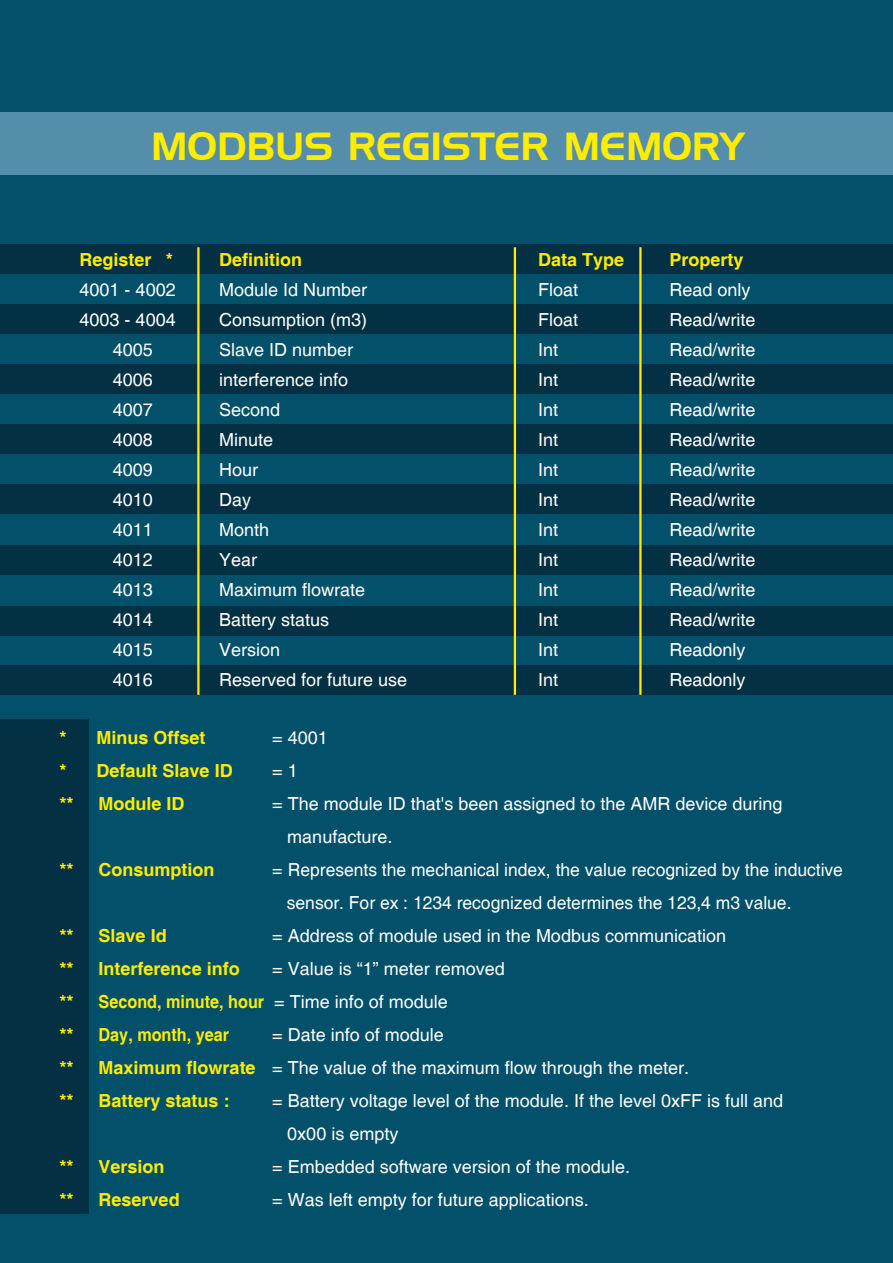
<style>
.page{position:relative;width:893px;height:1263px;background:#03506b}
.page>*{position:absolute;margin:0;border:0;box-sizing:border-box;transform-origin:0 0}
.t1{font:38.1px "Handel Gothic BT";color:#ffed00}
.t2{font:18px/33px "Helvetica";color:#fff}
.t3{font:700 18px "Helvetica";color:#ffed00}
.t4{font:700 18px "Helvetica";color:#ffed00;scale:.9 1}
.s1{font-weight:400;color:#fff}
.s2{font-weight:700;color:#ffed00}
</style>
<div class="page">
<div style="left:0;top:245px;width:893px;height:29px;background:#033143"></div>
<div style="left:0;top:305px;width:893px;height:29px;background:#033143"></div>
<div style="left:0;top:365px;width:893px;height:29px;background:#033143"></div>
<div style="left:0;top:425px;width:893px;height:29px;background:#033143"></div>
<div style="left:0;top:485px;width:893px;height:29px;background:#033143"></div>
<div style="left:0;top:545px;width:893px;height:29px;background:#033143"></div>
<div style="left:0;top:606px;width:893px;height:30px;background:#033143"></div>
<div style="left:0;top:665px;width:893px;height:30px;background:#033143"></div>
<div style="left:0;top:112px;width:893px;height:63px;background:#558eaa"></div>
<div style="left:0;top:720px;width:89px;height:494px;background:#033143"></div>
<hr style="left:514px;top:247px;width:2px;height:448px;background:#ffed00">
<hr style="left:639px;top:247px;width:3px;height:448px;background:#ffed00">
<hr style="left:197px;top:247px;width:3px;height:448px;background:#ffed00">
<h1 class="t1" style="left:151px;top:123px;width:595px">MODBUS REGISTER MEMORY</h1>
<p class="t3" style="left:80px;top:249px;width:95px">Register *</p>
<p class="t3" style="left:219px;top:249px;width:84px">Definition</p>
<p class="t3" style="left:538px;top:249px;width:88px">Data Type</p>
<p class="t3" style="left:670px;top:249px;width:76px">Property</p>
<p class="t2" style="left:80px;top:274px;width:98px">4001 - 4002</p>
<p class="t2" style="left:219px;top:274px;width:150px">Module Id Number</p>
<p class="t2" style="left:538px;top:274px;width:42px">Float</p>
<p class="t2" style="left:670px;top:274px;width:83px">Read only</p>
<p class="t2" style="left:80px;top:304px;width:98px">4003 - 4004</p>
<p class="t2" style="left:219px;top:304px;width:150px">Consumption (m3)</p>
<p class="t2" style="left:538px;top:304px;width:42px">Float</p>
<p class="t2" style="left:670px;top:304px;width:88px">Read/write</p>
<p class="t2" style="left:113px;top:334px;width:42px">4005</p>
<p class="t2" style="left:219px;top:334px;width:136px">Slave ID number</p>
<p class="t2" style="left:538px;top:334px;width:22px">Int</p>
<p class="t2" style="left:670px;top:334px;width:88px">Read/write</p>
<p class="t2" style="left:113px;top:364px;width:42px">4006</p>
<p class="t2" style="left:219px;top:364px;width:131px">interference info</p>
<p class="t2" style="left:538px;top:364px;width:22px">Int</p>
<p class="t2" style="left:670px;top:364px;width:88px">Read/write</p>
<p class="t2" style="left:113px;top:394px;width:42px">4007</p>
<p class="t2" style="left:219px;top:394px;width:63px">Second</p>
<p class="t2" style="left:538px;top:394px;width:22px">Int</p>
<p class="t2" style="left:670px;top:394px;width:88px">Read/write</p>
<p class="t2" style="left:113px;top:424px;width:42px">4008</p>
<p class="t2" style="left:219px;top:424px;width:56px">Minute</p>
<p class="t2" style="left:538px;top:424px;width:22px">Int</p>
<p class="t2" style="left:670px;top:424px;width:88px">Read/write</p>
<p class="t2" style="left:113px;top:454px;width:42px">4009</p>
<p class="t2" style="left:219px;top:454px;width:41px">Hour</p>
<p class="t2" style="left:538px;top:454px;width:22px">Int</p>
<p class="t2" style="left:670px;top:454px;width:88px">Read/write</p>
<p class="t2" style="left:113px;top:484px;width:42px">4010</p>
<p class="t2" style="left:219px;top:484px;width:34px">Day</p>
<p class="t2" style="left:538px;top:484px;width:22px">Int</p>
<p class="t2" style="left:670px;top:484px;width:88px">Read/write</p>
<p class="t2" style="left:113px;top:514px;width:42px">4011</p>
<p class="t2" style="left:219px;top:514px;width:52px">Month</p>
<p class="t2" style="left:538px;top:514px;width:22px">Int</p>
<p class="t2" style="left:670px;top:514px;width:88px">Read/write</p>
<p class="t2" style="left:113px;top:544px;width:42px">4012</p>
<p class="t2" style="left:219px;top:544px;width:40px">Year</p>
<p class="t2" style="left:538px;top:544px;width:22px">Int</p>
<p class="t2" style="left:670px;top:544px;width:88px">Read/write</p>
<p class="t2" style="left:113px;top:574px;width:42px">4013</p>
<p class="t2" style="left:219px;top:574px;width:148px">Maximum flowrate</p>
<p class="t2" style="left:538px;top:574px;width:22px">Int</p>
<p class="t2" style="left:670px;top:574px;width:88px">Read/write</p>
<p class="t2" style="left:113px;top:604px;width:42px">4014</p>
<p class="t2" style="left:219px;top:604px;width:112px">Battery status</p>
<p class="t2" style="left:538px;top:604px;width:22px">Int</p>
<p class="t2" style="left:670px;top:604px;width:88px">Read/write</p>
<p class="t2" style="left:113px;top:634px;width:42px">4015</p>
<p class="t2" style="left:219px;top:634px;width:63px">Version</p>
<p class="t2" style="left:538px;top:634px;width:22px">Int</p>
<p class="t2" style="left:670px;top:634px;width:78px">Readonly</p>
<p class="t2" style="left:113px;top:664px;width:42px">4016</p>
<p class="t2" style="left:219px;top:664px;width:190px">Reserved for future use</p>
<p class="t2" style="left:538px;top:664px;width:22px">Int</p>
<p class="t2" style="left:670px;top:664px;width:78px">Readonly</p>
<p class="t3" style="left:60px;top:727px;width:148px">* Minus Offset</p>
<p class="t2" style="left:272px;top:722px;width:57px">= 4001</p>
<p class="t3" style="left:60px;top:760px;width:175px">* Default Slave ID</p>
<p class="t2" style="left:272px;top:755px;width:27px">= 1</p>
<p class="t3" style="left:60px;top:793px;width:16px">**</p>
<p class="t3" style="left:99px;top:793px;width:88px">Module ID</p>
<p class="t2" style="left:287px;top:788px;width:497px;text-indent:-15px">= The module ID that's been assigned to the AMR device during manufacture.</p>
<p class="t3" style="left:60px;top:859px;width:16px">**</p>
<p class="t3" style="left:99px;top:859px;width:117px">Consumption</p>
<p class="t2" style="left:287px;top:854px;width:558px;text-indent:-15px">= Represents the mechanical index, the value recognized by the inductive sensor. For ex : 1234 recognized determines the 123,4 m3 value.</p>
<p class="t3" style="left:60px;top:925px;width:16px">**</p>
<p class="t3" style="left:99px;top:925px;width:70px">Slave Id</p>
<p class="t2" style="left:272px;top:920px;width:455px">= Address of module used in the Modbus communication</p>
<p class="t3" style="left:60px;top:958px;width:16px">**</p>
<p class="t3" style="left:99px;top:958px;width:143px">Interference info</p>
<p class="t2" style="left:272px;top:953px;width:234px">= Value is “1” meter removed</p>
<p class="t3" style="left:60px;top:991px;width:16px">**</p>
<p class="t4" style="left:99px;top:991px;width:389px">Second, minute, hour <span class="s1">= Time info of module</span></p>
<p class="t3" style="left:60px;top:1024px;width:16px">**</p>
<p class="t4" style="left:99px;top:1024px;width:147px">Day, month, year</p>
<p class="t2" style="left:272px;top:1019px;width:173px">= Date info of module</p>
<p class="t3" style="left:60px;top:1057px;width:16px">**</p>
<p class="t2" style="left:99px;top:1052px;width:592px"><span class="s2">Maximum flowrate</span> = The value of the maximum flow through the meter.</p>
<p class="t3" style="left:60px;top:1090px;width:16px">**</p>
<p class="t3" style="left:99px;top:1090px;width:133px">Battery status :</p>
<p class="t2" style="left:287px;top:1085px;width:497px;text-indent:-15px">= Battery voltage level of the module. If the level 0xFF is full and<br>0x00 is empty</p>
<p class="t3" style="left:60px;top:1156px;width:16px">**</p>
<p class="t3" style="left:99px;top:1156px;width:68px">Version</p>
<p class="t2" style="left:272px;top:1151px;width:359px">= Embedded software version of the module.</p>
<p class="t3" style="left:60px;top:1189px;width:16px">**</p>
<p class="t3" style="left:99px;top:1189px;width:83px">Reserved</p>
<p class="t2" style="left:272px;top:1184px;width:318px">= Was left empty for future applications.</p>
</div>
